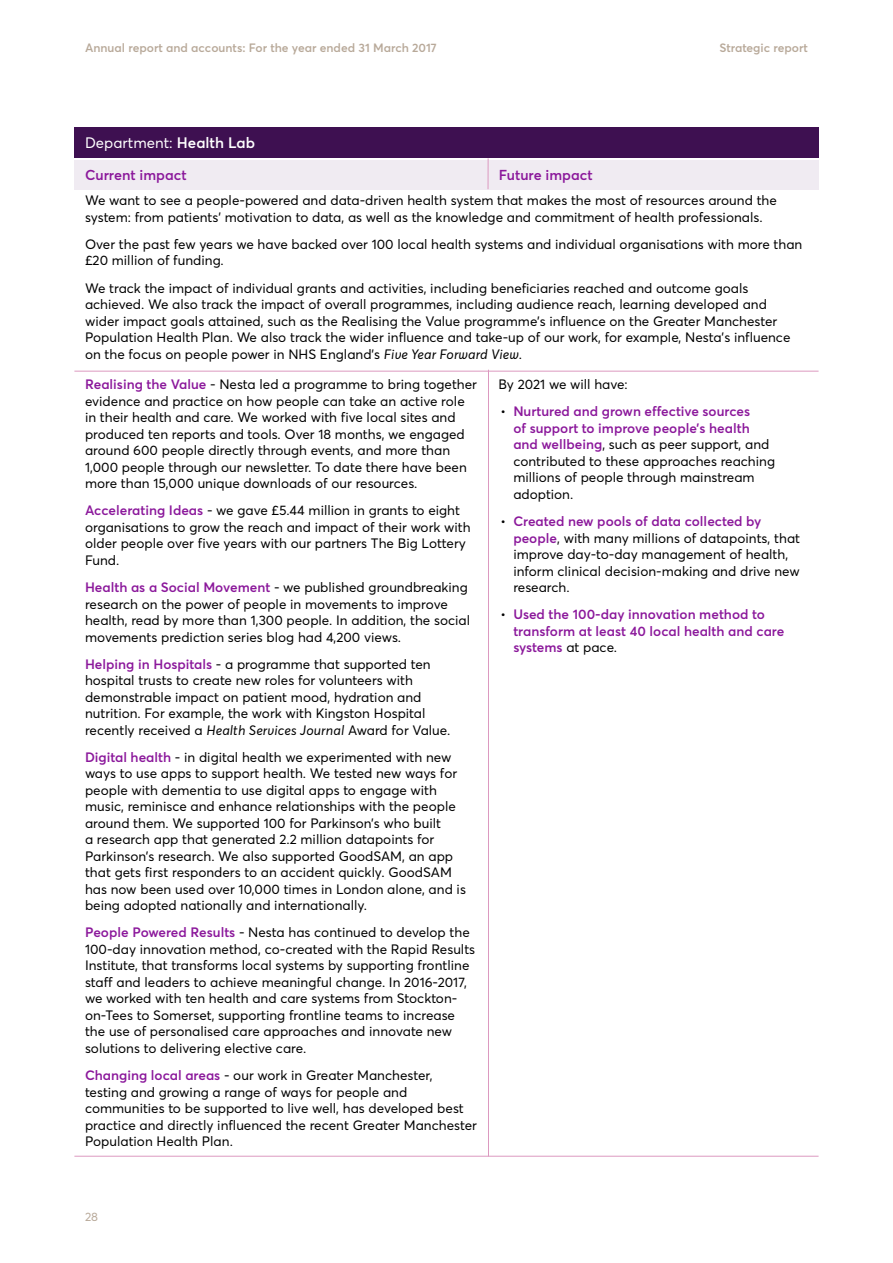
<style>
.page{position:relative;width:893px;height:1263px;background:#fff}
.page>*{position:absolute;margin:0;border:0;box-sizing:border-box;transform-origin:0 0}
.t1{font:15px "Averta";color:#fff}
.t2{font:600 14.25px "Averta";color:#8b189b}
.t3{font:13.5px/16.5px "Averta";color:#000}
.t4{font:600 13.5px/16.5px "Averta";color:#8b189b}
.t5{font:600 12px "Averta";color:#b8a999}
.t6{font:12px "Averta";color:#b8a999}
.s1{font-weight:600}
.s2{font-style:italic}
.s3{font-weight:600;color:#8b189b}
.s4{font-weight:400;color:#000}
</style>
<div class="page">
<hr style="left:74px;top:371px;width:745px;height:1px;background:#dc99c0">
<hr style="left:74px;top:1156px;width:745px;height:1px;background:#dc99c0">
<div style="left:74px;top:128px;width:745px;height:30px;background:#3e1051"></div>
<div style="left:74px;top:160px;width:745px;height:30px;background:#f0ebf2"></div>
<hr style="left:488px;top:158px;width:1px;height:31px;background:#dc99c0">
<hr style="left:488px;top:370px;width:1px;height:786px;background:#dc99c0">
<p class="t5" style="left:85px;top:40px;width:353px">Annual report and accounts: For the year ended 31 March 2017</p>
<p class="t5" style="left:719px;top:40px;width:90px">Strategic report</p>
<p class="t1" style="left:85px;top:133px;width:172px">Department: <span class="s1">Health Lab</span></p>
<p class="t2" style="left:85px;top:165px;width:103px">Current impact</p>
<p class="t2" style="left:499px;top:165px;width:95px">Future impact</p>
<p class="t3" style="left:85px;top:192px;width:693px">We want to see a people-powered and data-driven health system that makes the most of resources around the system: from patients’ motivation to data, as well as the knowledge and commitment of health professionals.</p>
<p class="t3" style="left:85px;top:236px;width:719px">Over the past few years we have backed over 100 local health systems and individual organisations with more than £20 million of funding.</p>
<p class="t3" style="left:85px;top:279px;width:707px">We track the impact of individual grants and activities, including beneficiaries reached and outcome goals achieved. We also track the impact of overall programmes, including audience reach, learning developed and wider impact goals attained, such as the Realising the Value programme’s influence on the Greater Manchester Population Health Plan. We also track the wider influence and take-up of our work, for example, Nesta’s influence on the focus on people power in NHS England’s <span class="s2">Five Year Forward View</span>.</p>
<p class="t3" style="left:85px;top:376px;width:394px"><span class="s3">Realising the Value</span> - Nesta led a programme to bring together evidence and practice on how people can take an active role in their health and care. We worked with five local sites and produced ten reports and tools. Over 18 months, we engaged around 600 people directly through events, and more than 1,000 people through our newsletter. To date there have been more than 15,000 unique downloads of our resources.</p>
<p class="t3" style="left:85px;top:502px;width:387px"><span class="s3">Accelerating Ideas</span> - we gave £5.44 million in grants to eight organisations to grow the reach and impact of their work with older people over five years with our partners The Big Lottery Fund.</p>
<p class="t3" style="left:85px;top:579px;width:387px"><span class="s3">Health as a Social Movement</span> - we published groundbreaking research on the power of people in movements to improve health, read by more than 1,300 people. In addition, the social movements prediction series blog had 4,200 views.</p>
<p class="t3" style="left:85px;top:655px;width:367px"><span class="s3">Helping in Hospitals</span> - a programme that supported ten hospital trusts to create new roles for volunteers with demonstrable impact on patient mood, hydration and nutrition. For example, the work with Kingston Hospital recently received a <span class="s2">Health Services Journal</span> Award for Value.</p>
<p class="t3" style="left:85px;top:749px;width:382px"><span class="s3">Digital health</span> - in digital health we experimented with new ways to use apps to support health. We tested new ways for people with dementia to use digital apps to engage with music, reminisce and enhance relationships with the people around them. We supported 100 for Parkinson’s who built<br>a research app that generated 2.2 million datapoints for Parkinson’s research. We also supported GoodSAM, an app that gets first responders to an accident quickly. GoodSAM has now been used over 10,000 times in London alone, and is being adopted nationally and internationally.</p>
<p class="t3" style="left:85px;top:924px;width:392px"><span class="s3">People Powered Results</span> - Nesta has continued to develop the 100-day innovation method, co-created with the Rapid Results Institute, that transforms local systems by supporting frontline staff and leaders to achieve meaningful change. In 2016-2017, we worked with ten health and care systems from Stockton&shy;on-Tees to Somerset, supporting frontline teams to increase the use of personalised care approaches and innovate new solutions to delivering elective care.</p>
<p class="t3" style="left:85px;top:1067px;width:393px"><span class="s3">Changing local areas</span> - our work in Greater Manchester, testing and growing a range of ways for people and communities to be supported to live well, has developed best practice and directly influenced the recent Greater Manchester Population Health Plan.</p>
<p class="t3" style="left:498px;top:376px;width:131px">By 2021 we will have:</p>
<p class="t3" style="left:513px;top:403px;width:263px;text-indent:-13px">• <span class="s3">Nurtured and grown effective sources<br>of support to improve people’s health and wellbeing</span>, such as peer support, and contributed to these approaches reaching millions of people through mainstream adoption.</p>
<p class="t3" style="left:513px;top:513px;width:288px;text-indent:-13px">• <span class="s3">Created new pools of data collected by people</span>, with many millions of datapoints, that improve day-to-day management of health, inform clinical decision-making and drive new research.</p>
<p class="t4" style="left:513px;top:606px;width:272px;text-indent:-13px"><span class="s4">•</span> Used the 100-day innovation method to transform at least 40 local health and care systems <span class="s4">at pace.</span></p>
<p class="t6" style="left:85px;top:1209px;width:15px">28</p>
</div>
